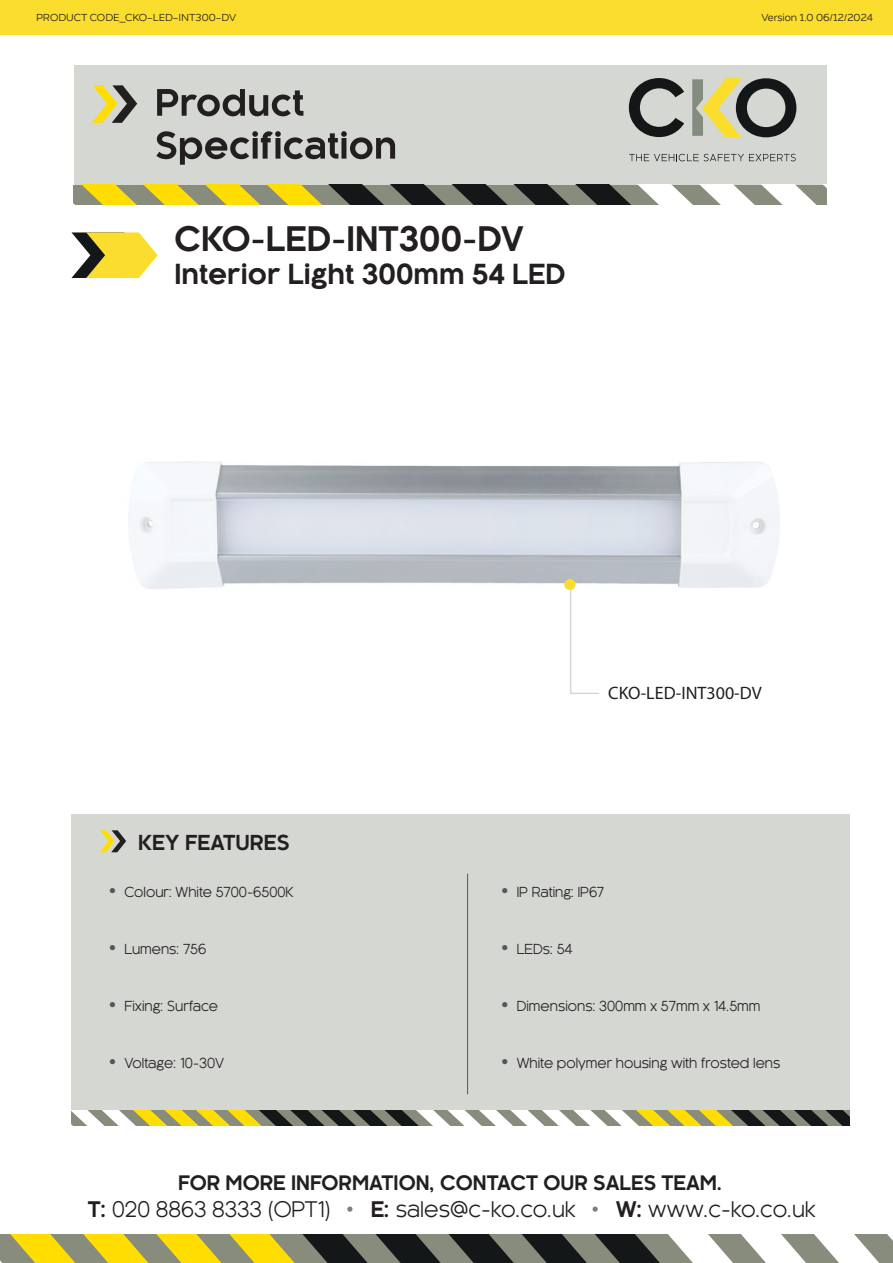
<style>
.page{position:relative;width:893px;height:1263px;background:#fff}
.page>*{position:absolute;margin:0;border:0;box-sizing:border-box;transform-origin:0 0}
.t1{font:700 33px "Kaleko 205 W00";color:#231f20}
.t2{font:700 27px "Kaleko 205 W00";color:#231f20}
.t3{font:21px "Kaleko 205 W00";color:#231f20}
.t4{font:700 20.1px "Kaleko 205 W00";color:#231f20}
.t5{font:700 19.5px "Kaleko 205 W00";color:#231f20}
.t6{font:18px "Myriad Pro";color:#231f20}
.t7{font:13.5px "Kaleko 205 W00";color:#231f20}
.t8{font:300 10.5px "Naste";color:#231f20}
.s1{font-size:25.5px;color:#54565b}
.s2{font-weight:700}
</style>
<div class="page">
<img style="left:128px;top:461px;width:651px;height:129px">
<div style="left:0;top:0;width:893px;height:35px;background:#fadd2d"></div>
<div style="left:74px;top:66px;width:753px;height:124px;background:#d5d7d2"></div>
<svg style="left:92px;top:85px;width:45px;height:38px"></svg>
<svg style="left:157px;top:89px;width:146px;height:27px"></svg>
<svg style="left:156px;top:131px;width:239px;height:34px"></svg>
<svg style="left:73px;top:185px;width:753px;height:20px"></svg>
<svg style="left:629px;top:154px;width:167px;height:7px"></svg>
<svg style="left:629px;top:78px;width:55px;height:59px"></svg>
<svg style="left:692px;top:78px;width:104px;height:59px"></svg>
<svg style="left:347px;top:1206px;width:5px;height:6px"></svg>
<svg style="left:593px;top:1206px;width:5px;height:6px"></svg>
<svg style="left:0;top:1234px;width:892px;height:29px"></svg>
<svg style="left:71px;top:232px;width:87px;height:46px"></svg>
<div style="left:71px;top:815px;width:778px;height:307px;background:#d5d7d2"></div>
<svg style="left:100px;top:830px;width:26px;height:22px"></svg>
<svg style="left:71px;top:1110px;width:778px;height:15px"></svg>
<hr style="left:467px;top:874px;width:1px;height:220px;background:#54565b">
<svg style="left:569px;top:587px;width:32px;height:107px"></svg>
<div style="left:564px;top:579px;width:12px;height:11px;background:#fadd2d;border-radius:50%"></div>
<p class="t8" style="left:36px;top:10px;width:202px">PRODUCT CODE_CKO-LED-INT300-DV</p>
<p class="t8" style="left:761px;top:10px;width:113px">Version 1.0 06/12/2024</p>
<h1 class="t1" style="left:175px;top:221px;width:351px">CKO-LED-INT300-DV</h1>
<h2 class="t2" style="left:175px;top:259px;width:392px">Interior Light 300mm 54 LED</h2>
<h3 class="t4" style="left:138px;top:831px;width:153px">KEY FEATURES</h3>
<h3 class="t6" style="left:608px;top:682px;width:155px">CKO-LED-INT300-DV</h3>
<p class="t7" style="left:107px;top:884px;width:188px"><span class="s1">•</span> Colour: White 5700-6500K</p>
<p class="t7" style="left:500px;top:884px;width:106px"><span class="s1">•</span> IP Rating: IP67</p>
<p class="t7" style="left:107px;top:941px;width:100px"><span class="s1">•</span> Lumens: 756</p>
<p class="t7" style="left:500px;top:941px;width:75px"><span class="s1">•</span> LEDs: 54</p>
<p class="t7" style="left:107px;top:998px;width:112px"><span class="s1">•</span> Fixing: Surface</p>
<p class="t7" style="left:500px;top:998px;width:262px"><span class="s1">•</span> Dimensions: 300mm x 57mm x 14.5mm</p>
<p class="t7" style="left:107px;top:1055px;width:118px"><span class="s1">•</span> Voltage: 10-30V</p>
<p class="t7" style="left:500px;top:1055px;width:282px"><span class="s1">•</span> White polymer housing with frosted lens</p>
<h3 class="t5" style="left:178px;top:1172px;width:546px">FOR MORE INFORMATION, CONTACT OUR SALES TEAM.</h3>
<h3 class="t3" style="left:88px;top:1198px;width:245px"><span class="s2">T:</span> 020 8863 8333 (OPT1)</h3>
<h3 class="t3" style="left:371px;top:1198px;width:207px"><span class="s2">E:</span> sales@c-ko.co.uk</h3>
<h3 class="t3" style="left:616px;top:1198px;width:202px"><span class="s2">W:</span> www.c-ko.co.uk</h3>
</div>
